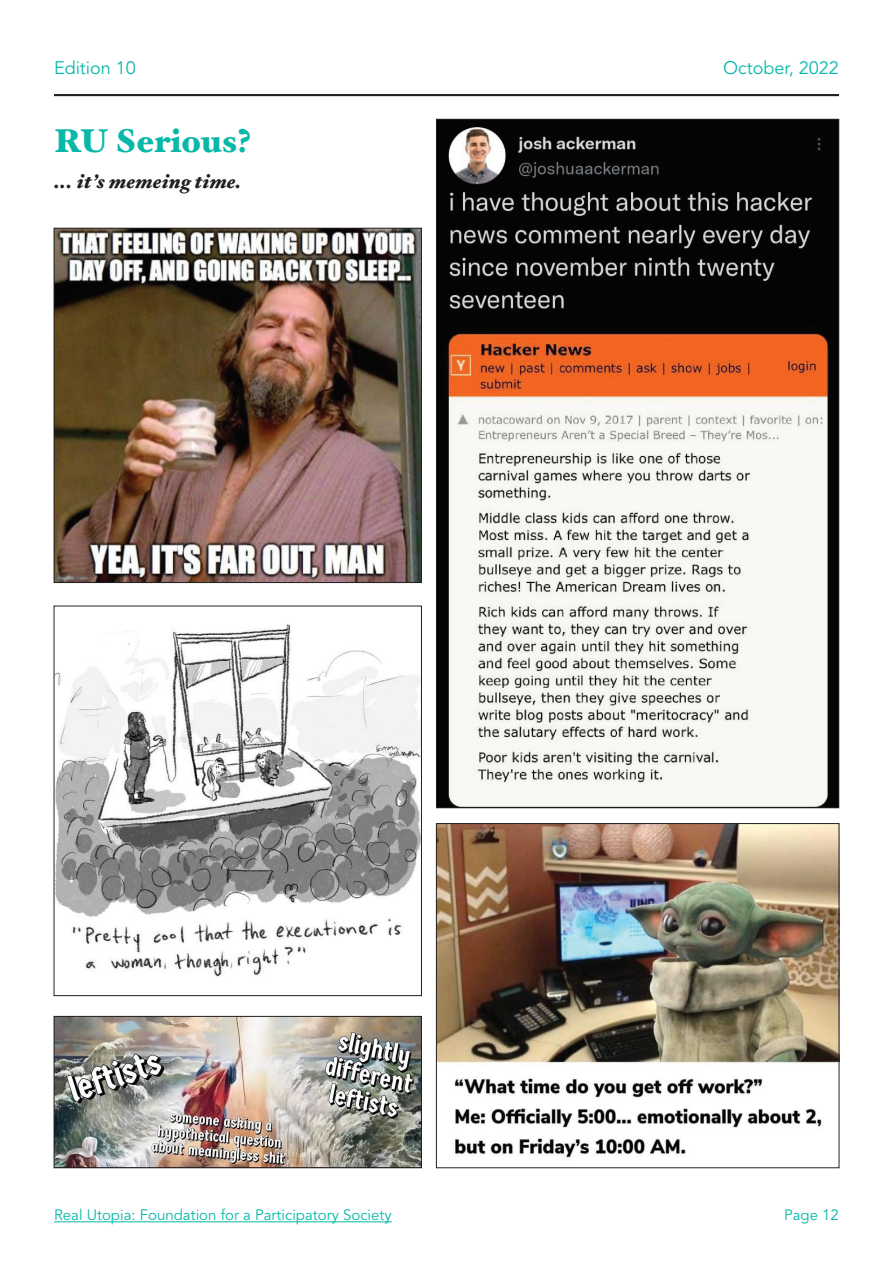
<style>
.page{position:relative;width:893px;height:1263px;background:#fff}
.page>*{position:absolute;margin:0;border:0;box-sizing:border-box;transform-origin:0 0}
.t1{font:900 33px "Hoefler Text";color:#07b8a9}
.t2{font:italic 900 19.5px "Hoefler Text";color:#231f20}
.t3{font:18px "Avenir LT Std";color:#07b8a9}
.t4{font:15px "Avenir LT Std";color:#07b8a9}
</style>
<div class="page">
<hr style="left:54px;top:1221px;width:338px;height:1px;background:#07b8a9">
<hr style="left:54px;top:94px;width:785px;height:2px;background:#231f20">
<img style="left:56px;top:230px;width:363px;height:351px">
<div style="left:54px;top:228px;width:367px;height:355px;border:1px solid #231f20"></div>
<img style="left:56px;top:624px;width:363px;height:353px">
<img style="left:56px;top:1018px;width:363px;height:148px">
<div style="left:54px;top:1016px;width:367px;height:152px;border:1px solid #231f20"></div>
<img style="left:438px;top:825px;width:399px;height:333px">
<div style="left:436px;top:823px;width:403px;height:345px;border:1px solid #231f20"></div>
<img style="left:438px;top:121px;width:399px;height:685px">
<p class="t3" style="left:54px;top:57px;width:83px">Edition 10</p>
<h1 class="t1" style="left:54px;top:121px;width:198px">RU Serious?</h1>
<h2 class="t2" style="left:54px;top:170px;width:189px">... it’s memeing time.</h2>
<p class="t3" style="left:723px;top:57px;width:117px">October, 2022</p>
<p class="t4" style="left:54px;top:1206px;width:339px">Real Utopia: Foundation for a Participatory Society</p>
<p class="t4" style="left:784px;top:1206px;width:56px">Page 12</p>
</div>
